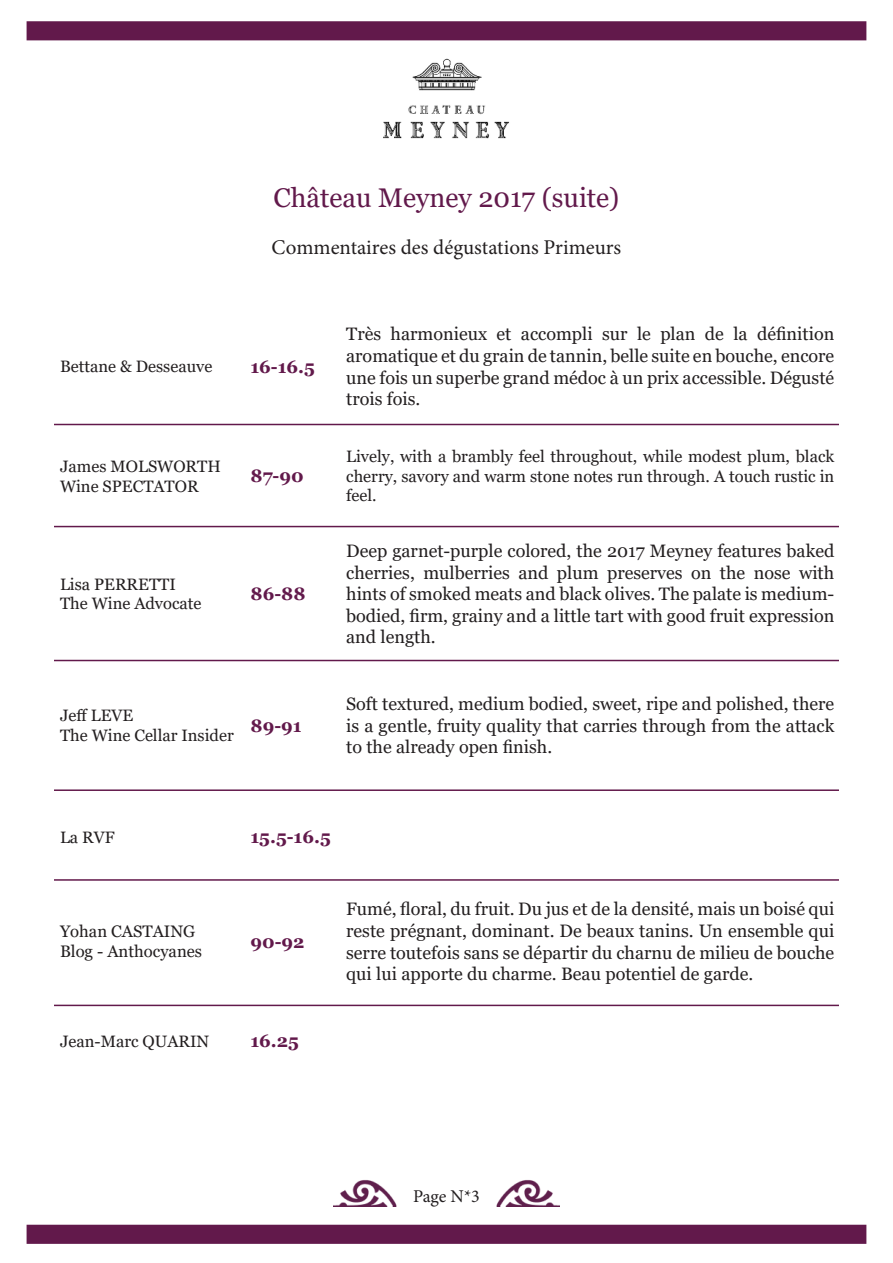
<style>
.page{position:relative;width:893px;height:1263px;background:#fff}
.page>*{position:absolute;margin:0;border:0;box-sizing:border-box;transform-origin:0 0}
.t1{font:27px "Georgia";color:#62194b}
.t2{font:21px "Minion Pro";color:#231f20}
.t3{font:18px/21.6px "Georgia";color:#231f20;text-align:justify}
.t4{font:700 18px "Georgia";color:#62194b}
.t5{font:18px "Minion Pro";color:#231f20}
.t6{font:16.65px/20px "Georgia";color:#231f20}
.t7{font:16.5px/19.8px "Georgia";color:#231f20}
</style>
<div class="page">
<img style="left:496px;top:1180px;width:63px;height:27px">
<img style="left:334px;top:1180px;width:63px;height:27px">
<img style="left:383px;top:58px;width:126px;height:81px">
<div style="left:27px;top:1225px;width:839px;height:18px;background:#62194b"></div>
<div style="left:27px;top:1225px;width:839px;height:19px;border:2px solid #62194b"></div>
<div style="left:27px;top:22px;width:839px;height:18px;background:#62194b"></div>
<div style="left:27px;top:21px;width:839px;height:19px;border:2px solid #62194b"></div>
<hr style="left:54px;top:424px;width:785px;height:1px;background:#62194b">
<hr style="left:54px;top:526px;width:785px;height:1px;background:#62194b">
<hr style="left:54px;top:660px;width:785px;height:1px;background:#62194b">
<hr style="left:54px;top:789px;width:785px;height:2px;background:#62194b">
<hr style="left:54px;top:879px;width:785px;height:2px;background:#62194b">
<hr style="left:54px;top:1005px;width:785px;height:1px;background:#62194b">
<h1 class="t1" style="left:273px;top:186px;width:347px">Château Meyney 2017 (suite)</h1>
<p class="t2" style="left:272px;top:239px;width:351px">Commentaires des dégustations Primeurs</p>
<p class="t7" style="left:60px;top:358px;width:154px">Bettane &amp; Desseauve</p>
<p class="t4" style="left:250px;top:359px;width:66px">16-16.5</p>
<p class="t7" style="left:60px;top:457px;width:162px">James MOLSWORTH<br>Wine SPECTATOR</p>
<p class="t4" style="left:250px;top:469px;width:55px">87-90</p>
<p class="t7" style="left:60px;top:575px;width:143px">Lisa PERRETTI<br>The Wine Advocate</p>
<p class="t4" style="left:250px;top:587px;width:56px">86-88</p>
<p class="t7" style="left:60px;top:706px;width:175px">Jeff LEVE<br>The Wine Cellar Insider</p>
<p class="t4" style="left:250px;top:718px;width:53px">89-91</p>
<p class="t3" style="left:346px;top:324px;width:490px">Très harmonieux et accompli sur le plan de la définition aromatique et du grain de tannin, belle suite en bouche, encore une fois un superbe grand médoc à un prix accessible. Dégusté trois fois.</p>
<p class="t7" style="left:346px;top:447px;width:490px;text-align:justify">Lively, with a brambly feel throughout, while modest plum, black cherry, savory and warm stone notes run through. A touch rustic in feel.</p>
<p class="t3" style="left:346px;top:541px;width:490px">Deep garnet-purple colored, the 2017 Meyney features baked cherries, mulberries and plum preserves on the nose with hints of smoked meats and black olives. The palate is medium&shy;bodied, firm, grainy and a little tart with good fruit expression and length.</p>
<p class="t3" style="left:346px;top:693px;width:490px">Soft textured, medium bodied, sweet, ripe and polished, there is a gentle, fruity quality that carries through from the attack to the already open finish.</p>
<p class="t7" style="left:60px;top:828px;width:56px">La RVF</p>
<p class="t4" style="left:250px;top:830px;width:82px">15.5-16.5</p>
<p class="t6" style="left:60px;top:923px;width:144px">Yohan CASTAING<br>Blog - Anthocyanes</p>
<p class="t4" style="left:250px;top:934px;width:56px">90-92</p>
<p class="t7" style="left:60px;top:1032px;width:151px">Jean-Marc QUARIN</p>
<p class="t4" style="left:250px;top:1034px;width:50px">16.25</p>
<p class="t3" style="left:346px;top:899px;width:490px">Fumé, floral, du fruit. Du jus et de la densité, mais un boisé qui reste prégnant, dominant. De beaux tanins. Un ensemble qui serre toutefois sans se départir du charnu de milieu de bouche qui lui apporte du charme. Beau potentiel de garde.</p>
<p class="t5" style="left:413px;top:1189px;width:68px">Page N*3</p>
</div>
